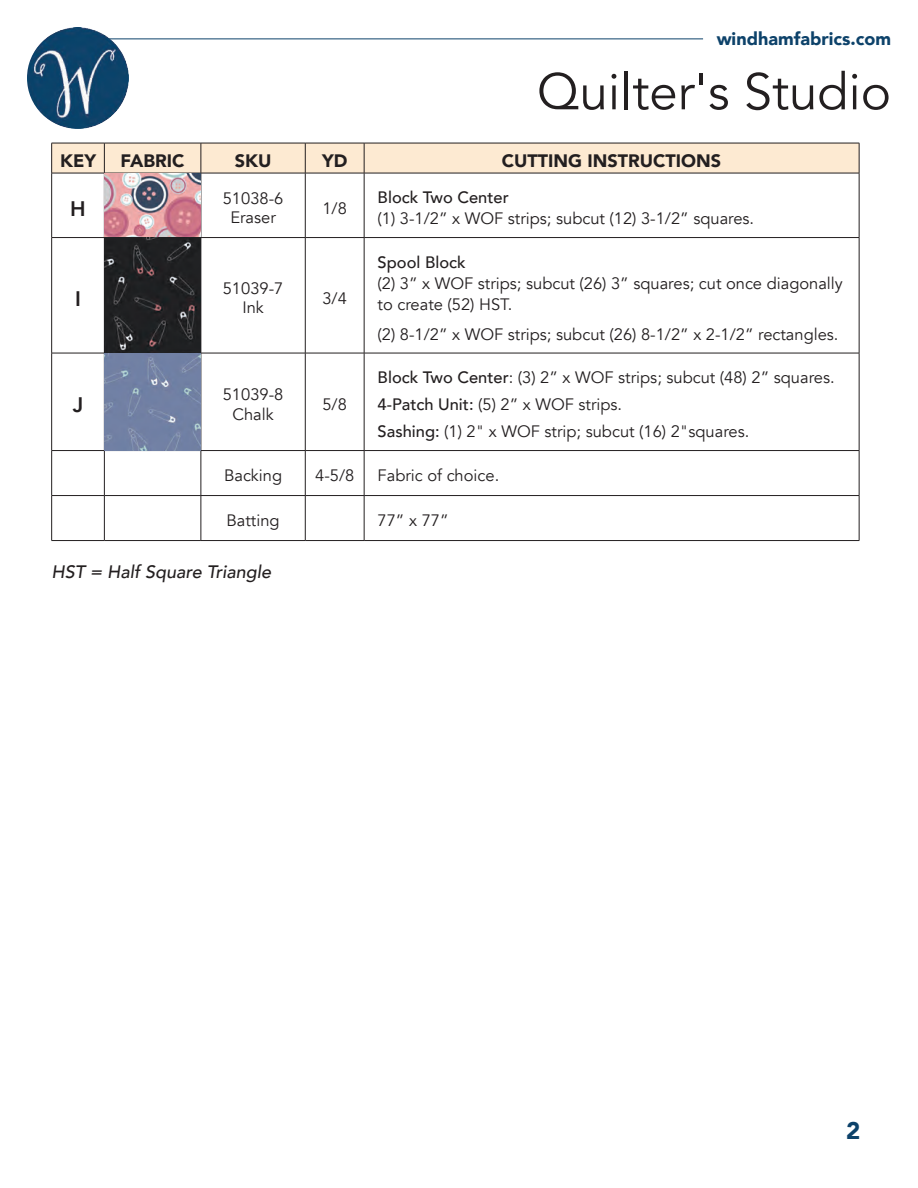
<style>
.page{position:relative;width:918px;height:1188px;background:#fff}
.page>*{position:absolute;margin:0;border:0;box-sizing:border-box;transform-origin:0 0}
.t1{font:51px "Avenir";color:#231f20}
.t2{font:900 24px "Avenir";color:#0d426a}
.t3{font:800 21px "Avenir";color:#231f20}
.t4{font:900 18px "Avenir";color:#231f20}
.t5{font:italic 500 18px "Avenir";color:#231f20}
.t6{font:900 18px "Avenir";color:#0d426a}
.t7{font:16.5px/19.8px "Avenir";color:#231f20;text-align:center}
.t8{font:500 16.5px "Avenir";color:#231f20}
.s1{font-weight:500}
</style>
<div class="page">
<img style="left:27px;top:27px;width:102px;height:102px;border-radius:51px">
<hr style="left:109px;top:39px;width:594px;height:1px;background:#0d426a">
<div style="left:52px;top:144px;width:807px;height:29px;background:#fdead2"></div>
<hr style="left:51px;top:143px;width:53px;height:1px;background:#231f20">
<hr style="left:51px;top:143px;width:1px;height:30px;background:#231f20">
<hr style="left:104px;top:143px;width:97px;height:1px;background:#231f20">
<hr style="left:201px;top:143px;width:104px;height:1px;background:#231f20">
<hr style="left:305px;top:143px;width:59px;height:1px;background:#231f20">
<hr style="left:364px;top:143px;width:495px;height:1px;background:#231f20">
<hr style="left:859px;top:143px;width:1px;height:30px;background:#231f20">
<hr style="left:51px;top:173px;width:1px;height:64px;background:#231f20">
<hr style="left:51px;top:238px;width:1px;height:115px;background:#231f20">
<hr style="left:51px;top:353px;width:1px;height:97px;background:#231f20">
<hr style="left:51px;top:451px;width:1px;height:44px;background:#231f20">
<hr style="left:51px;top:496px;width:1px;height:44px;background:#231f20">
<hr style="left:859px;top:173px;width:1px;height:64px;background:#231f20">
<hr style="left:859px;top:238px;width:1px;height:115px;background:#231f20">
<hr style="left:859px;top:353px;width:1px;height:97px;background:#231f20">
<hr style="left:859px;top:451px;width:1px;height:44px;background:#231f20">
<hr style="left:859px;top:496px;width:1px;height:44px;background:#231f20">
<hr style="left:104px;top:143px;width:1px;height:30px;background:#231f20">
<hr style="left:201px;top:143px;width:1px;height:30px;background:#231f20">
<hr style="left:305px;top:143px;width:1px;height:30px;background:#231f20">
<hr style="left:364px;top:143px;width:1px;height:30px;background:#231f20">
<hr style="left:51px;top:173px;width:53px;height:1px;background:#231f20">
<hr style="left:104px;top:173px;width:1px;height:64px;background:#231f20">
<hr style="left:201px;top:173px;width:104px;height:1px;background:#231f20">
<hr style="left:201px;top:173px;width:1px;height:64px;background:#231f20">
<hr style="left:305px;top:173px;width:59px;height:1px;background:#231f20">
<hr style="left:305px;top:173px;width:1px;height:64px;background:#231f20">
<hr style="left:364px;top:173px;width:495px;height:1px;background:#231f20">
<hr style="left:364px;top:173px;width:1px;height:64px;background:#231f20">
<hr style="left:51px;top:237px;width:53px;height:1px;background:#231f20">
<hr style="left:104px;top:237px;width:97px;height:1px;background:#231f20">
<hr style="left:104px;top:238px;width:1px;height:115px;background:#231f20">
<hr style="left:201px;top:237px;width:104px;height:1px;background:#231f20">
<hr style="left:201px;top:238px;width:1px;height:115px;background:#231f20">
<hr style="left:305px;top:237px;width:59px;height:1px;background:#231f20">
<hr style="left:305px;top:238px;width:1px;height:115px;background:#231f20">
<hr style="left:364px;top:237px;width:495px;height:1px;background:#231f20">
<hr style="left:364px;top:238px;width:1px;height:115px;background:#231f20">
<hr style="left:51px;top:353px;width:53px;height:1px;background:#231f20">
<hr style="left:104px;top:353px;width:1px;height:97px;background:#231f20">
<hr style="left:201px;top:353px;width:104px;height:1px;background:#231f20">
<hr style="left:201px;top:353px;width:1px;height:97px;background:#231f20">
<hr style="left:305px;top:353px;width:59px;height:1px;background:#231f20">
<hr style="left:305px;top:353px;width:1px;height:97px;background:#231f20">
<hr style="left:364px;top:353px;width:495px;height:1px;background:#231f20">
<hr style="left:364px;top:353px;width:1px;height:97px;background:#231f20">
<hr style="left:51px;top:450px;width:53px;height:1px;background:#231f20">
<hr style="left:104px;top:450px;width:97px;height:1px;background:#231f20">
<hr style="left:104px;top:451px;width:1px;height:44px;background:#231f20">
<hr style="left:201px;top:450px;width:104px;height:1px;background:#231f20">
<hr style="left:201px;top:451px;width:1px;height:44px;background:#231f20">
<hr style="left:305px;top:450px;width:59px;height:1px;background:#231f20">
<hr style="left:305px;top:451px;width:1px;height:44px;background:#231f20">
<hr style="left:364px;top:450px;width:495px;height:1px;background:#231f20">
<hr style="left:364px;top:451px;width:1px;height:44px;background:#231f20">
<hr style="left:51px;top:495px;width:53px;height:1px;background:#231f20">
<hr style="left:104px;top:495px;width:97px;height:1px;background:#231f20">
<hr style="left:104px;top:496px;width:1px;height:44px;background:#231f20">
<hr style="left:201px;top:495px;width:104px;height:1px;background:#231f20">
<hr style="left:201px;top:496px;width:1px;height:44px;background:#231f20">
<hr style="left:305px;top:495px;width:59px;height:1px;background:#231f20">
<hr style="left:305px;top:496px;width:1px;height:44px;background:#231f20">
<hr style="left:364px;top:495px;width:495px;height:1px;background:#231f20">
<hr style="left:364px;top:496px;width:1px;height:44px;background:#231f20">
<hr style="left:51px;top:540px;width:53px;height:1px;background:#231f20">
<hr style="left:104px;top:540px;width:97px;height:1px;background:#231f20">
<hr style="left:201px;top:540px;width:104px;height:1px;background:#231f20">
<hr style="left:305px;top:540px;width:59px;height:1px;background:#231f20">
<hr style="left:364px;top:540px;width:495px;height:1px;background:#231f20">
<img style="left:105px;top:173px;width:96px;height:277px">
<p class="t6" style="left:717px;top:23px;width:176px">windhamfabrics.com</p>
<h1 class="t1" style="left:537px;top:61px;width:356px">Quilter's Studio</h1>
<p class="t4" style="left:60px;top:145px;width:37px">KEY</p>
<p class="t4" style="left:121px;top:145px;width:66px">FABRIC</p>
<p class="t4" style="left:235px;top:145px;width:38px">SKU</p>
<p class="t4" style="left:322px;top:145px;width:27px">YD</p>
<p class="t4" style="left:502px;top:145px;width:221px">CUTTING INSTRUCTIONS</p>
<p class="t3" style="left:70px;top:192px;width:17px">H</p>
<p class="t7" style="left:223px;top:188px;width:62px">51038-6<br>Eraser</p>
<p class="t7" style="left:322px;top:198px;width:26px">1/8</p>
<p class="t8" style="left:378px;top:183px;width:133px">Block Two Center</p>
<p class="t7" style="left:378px;top:209px;width:378px">(1) 3-1/2” x WOF strips; subcut (12) 3-1/2” squares.</p>
<p class="t3" style="left:75px;top:282px;width:7px">I</p>
<p class="t7" style="left:223px;top:278px;width:62px">51039-7<br>Ink</p>
<p class="t7" style="left:322px;top:288px;width:26px">3/4</p>
<p class="t3" style="left:73px;top:389px;width:12px">J</p>
<p class="t7" style="left:223px;top:385px;width:62px">51039-8<br>Chalk</p>
<p class="t7" style="left:322px;top:395px;width:26px">5/8</p>
<p class="t8" style="left:378px;top:248px;width:90px">Spool Block</p>
<p class="t7" style="left:378px;top:273px;width:467px;line-height:21px;text-align:left">(2) 3” x WOF strips; subcut (26) 3” squares; cut once diagonally to create (52) HST.</p>
<p class="t7" style="left:378px;top:324px;width:462px">(2) 8-1/2” x WOF strips; subcut (26) 8-1/2” x 2-1/2” rectangles.</p>
<p class="t7" style="left:378px;top:364px;width:459px;line-height:27px;text-align:left"><span class="s1">Block Two Center</span>: (3) 2” x WOF strips; subcut (48) 2” squares.<br><span class="s1">4-Patch Unit:</span> (5) 2” x WOF strips.<br><span class="s1">Sashing:</span> (1) 2" x WOF strip; subcut (16) 2"squares.</p>
<p class="t7" style="left:224px;top:466px;width:60px">Backing</p>
<p class="t7" style="left:315px;top:466px;width:41px">4-5/8</p>
<p class="t7" style="left:378px;top:466px;width:123px">Fabric of choice.</p>
<p class="t7" style="left:227px;top:511px;width:55px">Batting</p>
<p class="t7" style="left:378px;top:511px;width:72px">77” x 77”</p>
<p class="t5" style="left:51px;top:561px;width:221px">HST = Half Square Triangle</p>
<h2 class="t2" style="left:846px;top:1110px;width:16px">2</h2>
</div>
